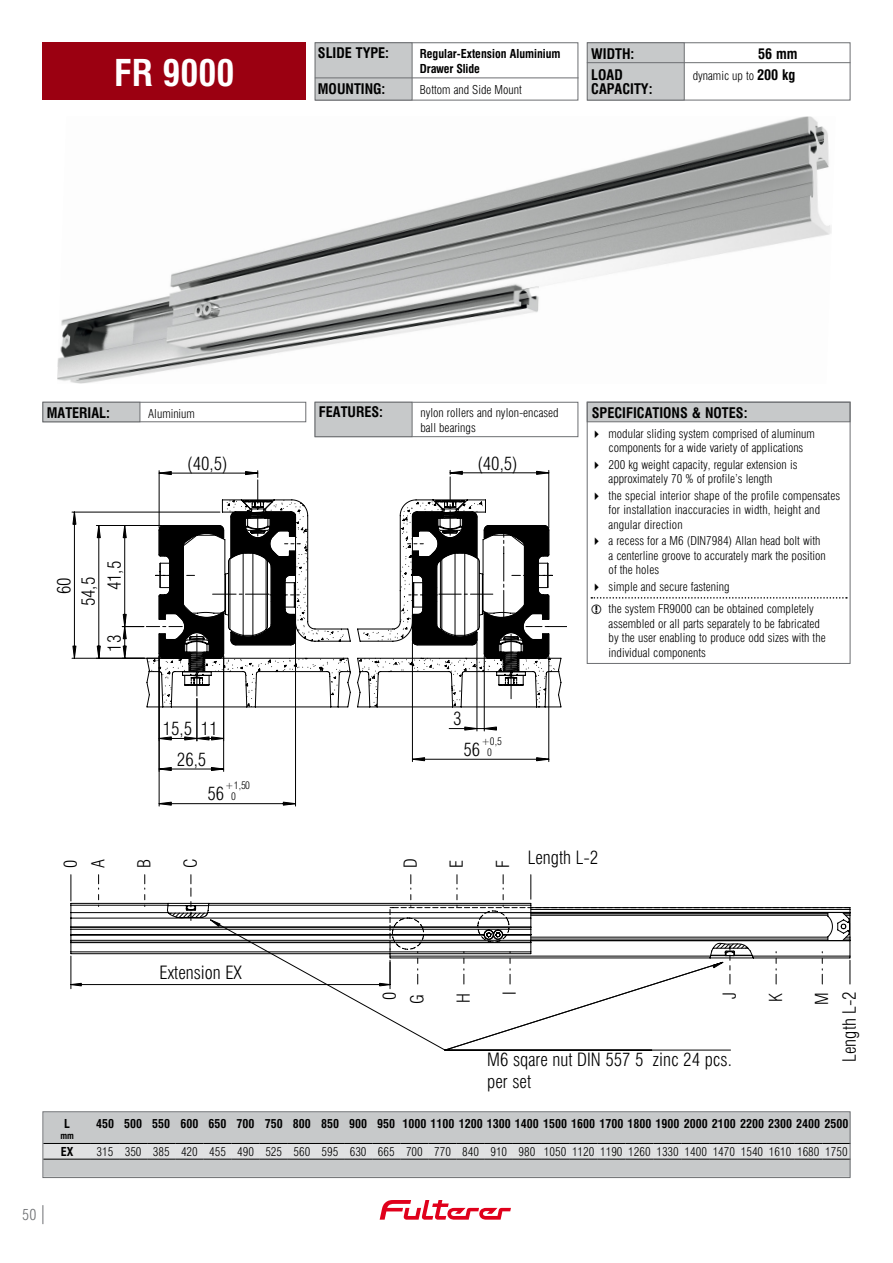
<style>
.page{position:relative;width:893px;height:1263px;background:#fff}
.page>*{position:absolute;margin:0;border:0;box-sizing:border-box;transform-origin:0 0}
.t1{font:700 condensed 36px "Swiss 721 BT";color:#fff}
.t2{font:300 condensed 18px/21.6px "Swiss 721 BT";color:#000}
.t3{font:300 condensed 17.55px/27.8px "Swiss 721 BT";color:#000}
.t4{font:300 condensed 15px "Swiss 721 BT";color:#6d6f72}
.t5{font:700 condensed 14.25px "Swiss 721 BT";color:#000}
.t6{font:300 condensed 12px/14.4px "Swiss 721 BT";color:#000}
.t7{font:700 condensed 12px/14.4px "Swiss 721 BT";color:#000}
.t8{font:300 condensed 10.35px "Swiss 721 BT";color:#000}
.t9{font:700 condensed 9px "Swiss 721 BT";color:#000}
.s1{font-weight:700;font-size:14.25px}
.s2{font-size:10.35px}
</style>
<div class="page">
<div style="left:43px;top:42px;width:263px;height:58px;background:#9b0011"></div>
<svg style="left:380px;top:1200px;width:131px;height:20px"></svg>
<img style="left:57px;top:116px;width:775px;height:268px">
<div style="left:587px;top:402px;width:263px;height:20px;background:#c7c9ca;border:1px solid #6d6f72"></div>
<div style="left:587px;top:42px;width:263px;height:58px;border:1px solid #6d6f72"></div>
<div style="left:315px;top:42px;width:263px;height:58px;border:1px solid #6d6f72"></div>
<div style="left:43px;top:402px;width:263px;height:20px;border:1px solid #6d6f72"></div>
<div style="left:43px;top:402px;width:97px;height:20px;background:#c7c9ca;border:1px solid #6d6f72"></div>
<div style="left:315px;top:402px;width:263px;height:35px;border:1px solid #6d6f72"></div>
<div style="left:315px;top:402px;width:97px;height:35px;background:#c7c9ca;border:1px solid #6d6f72"></div>
<div style="left:587px;top:42px;width:98px;height:58px;background:#c7c9ca;border:1px solid #6d6f72"></div>
<div style="left:315px;top:42px;width:97px;height:58px;background:#c7c9ca;border:1px solid #6d6f72"></div>
<div style="left:45px;top:1113px;width:803px;height:63px;background:#c7c9ca"></div>
<svg style="left:45px;top:1143px;width:803px;height:17px;background:#c5c6c7"></svg>
<div style="left:43px;top:1111px;width:807px;height:67px;border:1px solid #6d6f72"></div>
<svg style="left:43px;top:1205px;width:1px;height:19px"></svg>
<svg style="left:146px;top:470px;width:403px;height:336px"></svg>
<svg style="left:72px;top:476px;width:494px;height:223px"></svg>
<svg style="left:70px;top:875px;width:781px;height:175px"></svg>
<hr style="left:315px;top:78px;width:263px;height:1px;background:#6d6f72">
<hr style="left:587px;top:62px;width:263px;height:1px;background:#6d6f72">
<svg style="left:591px;top:597px;width:256px;height:2px"></svg>
<div style="left:587px;top:402px;width:263px;height:262px;border:1px solid #6d6f72"></div>
<h1 class="t1" style="left:114px;top:51px;width:122px">FR 9000</h1>
<p class="t5" style="left:318px;top:44px;width:73px">SLIDE TYPE:</p>
<p class="t7" style="left:420px;top:47px;width:142px">Regular-Extension Aluminium<br>Drawer Slide</p>
<p class="t5" style="left:318px;top:80px;width:69px">MOUNTING:</p>
<p class="t6" style="left:420px;top:82px;width:103px">Bottom and Side Mount</p>
<p class="t5" style="left:591px;top:45px;width:45px">WIDTH:</p>
<p class="t5" style="left:758px;top:45px;width:41px">56 mm</p>
<p class="t5" style="left:591px;top:66px;width:33px">LOAD</p>
<p class="t6" style="left:693px;top:68px;width:104px">dynamic up to <span class="s1">200 kg</span></p>
<p class="t5" style="left:591px;top:80px;width:63px">CAPACITY:</p>
<p class="t5" style="left:47px;top:404px;width:65px">MATERIAL:</p>
<p class="t6" style="left:148px;top:406px;width:48px">Aluminium</p>
<p class="t5" style="left:319px;top:404px;width:66px">FEATURES:</p>
<p class="t6" style="left:420px;top:406px;width:140px">nylon rollers and nylon-encased ball bearings</p>
<p class="t5" style="left:592px;top:404px;width:157px">SPECIFICATIONS &amp; NOTES:</p>
<p class="t6" style="left:591px;top:426px;width:226px;text-align:center">✔ modular sliding system comprised of aluminum components for a wide variety of applications</p>
<p class="t6" style="left:591px;top:457px;width:208px;text-align:center">✔ 200 kg weight capacity, regular extension is approximately 70 % of profile’s length</p>
<p class="t6" style="left:609px;top:488px;width:233px;text-indent:-18px">✔ the special interior shape of the profile compensates for installation inaccuracies in width, height and angular direction</p>
<p class="t6" style="left:609px;top:534px;width:219px;text-indent:-18px">✔ a recess for a M6 (DIN7984) Allan head bolt with a centerline groove to accurately mark the position of the holes</p>
<p class="t6" style="left:609px;top:575px;width:207px;line-height:23px;text-indent:-18px">✔ simple and secure fastening<br>the system FR9000 can be obtained completely</p>
<p class="t6" style="left:609px;top:616px;width:219px">assembled or all parts separately to be fabricated by the user enabling to produce odd sizes with the individual components</p>
<h2 class="t2" style="left:187px;top:452px;width:42px">(40,5)</h2>
<h2 class="t2" style="left:477px;top:452px;width:42px">(40,5)</h2>
<h2 class="t2" style="left:104px;top:590px;width:31px;rotate:-90deg">41,5</h2>
<h2 class="t2" style="left:78px;top:606px;width:31px;rotate:-90deg">54,5</h2>
<h2 class="t2" style="left:53px;top:594px;width:18px;rotate:-90deg">60</h2>
<h2 class="t2" style="left:104px;top:652px;width:18px;rotate:-90deg">13</h2>
<h2 class="t2" style="left:163px;top:718px;width:31px">15,5</h2>
<h2 class="t2" style="left:201px;top:718px;width:18px">11</h2>
<h2 class="t2" style="left:177px;top:748px;width:31px">26,5</h2>
<p class="t8" style="left:225px;top:779px;width:26px">+1,50</p>
<h2 class="t2" style="left:207px;top:783px;width:30px">56 <span class="s2">0</span></h2>
<h2 class="t2" style="left:453px;top:708px;width:10px">3</h2>
<p class="t8" style="left:481px;top:735px;width:22px">+0,5</p>
<h2 class="t2" style="left:463px;top:738px;width:30px">56 <span class="s2">0</span></h2>
<h3 class="t3" style="left:57px;top:868px;width:10px;rotate:-90deg">0<br>A</h3>
<h3 class="t3" style="left:130px;top:868px;width:10px;rotate:-90deg">B</h3>
<h3 class="t3" style="left:177px;top:868px;width:11px;rotate:-90deg">C</h3>
<h3 class="t3" style="left:396px;top:868px;width:11px;rotate:-90deg">D</h3>
<h3 class="t3" style="left:443px;top:868px;width:9px;rotate:-90deg">E</h3>
<h3 class="t3" style="left:489px;top:868px;width:9px;rotate:-90deg">F</h3>
<h2 class="t2" style="left:528px;top:847px;width:72px">Length L-2</h2>
<p class="t4" style="left:22px;top:1206px;width:16px">50</p>
<h2 class="t2" style="left:160px;top:961px;width:84px">Extension EX</h2>
<h3 class="t3" style="left:376px;top:1004px;width:13px;rotate:-90deg">0<br>G</h3>
<h3 class="t3" style="left:449px;top:1003px;width:11px;rotate:-90deg">H</h3>
<h3 class="t3" style="left:496px;top:995px;width:5px;rotate:-90deg">I</h3>
<h3 class="t3" style="left:716px;top:999px;width:8px;rotate:-90deg">J</h3>
<h3 class="t3" style="left:762px;top:1002px;width:10px;rotate:-90deg">K</h3>
<h3 class="t3" style="left:808px;top:1005px;width:14px;rotate:-90deg">M</h3>
<h2 class="t2" style="left:487px;top:1049px;width:246px">M6 sqare nut DIN 557 5 zinc 24 pcs. per set</h2>
<h2 class="t2" style="left:838px;top:1062px;width:72px;rotate:-90deg">Length L-2</h2>
<p class="t7" style="left:64px;top:1116px;width:7px">L</p>
<p class="t7" style="left:96px;top:1116px;width:754px">450 500 550 600 650 700 750 800 850 900 950 1000 1100 1200 1300 1400 1500 1600 1700 1800 1900 2000 2100 2200 2300 2400 2500</p>
<p class="t9" style="left:60px;top:1130px;width:15px">mm</p>
<p class="t6" style="left:97px;top:1144px;width:752px">315 350 385 420 455 490 525 560 595 630 665 700 770 840 910 980 1050 1120 1190 1260 1330 1400 1470 1540 1610 1680 1750</p>
<p class="t7" style="left:61px;top:1144px;width:14px">EX</p>
</div>
